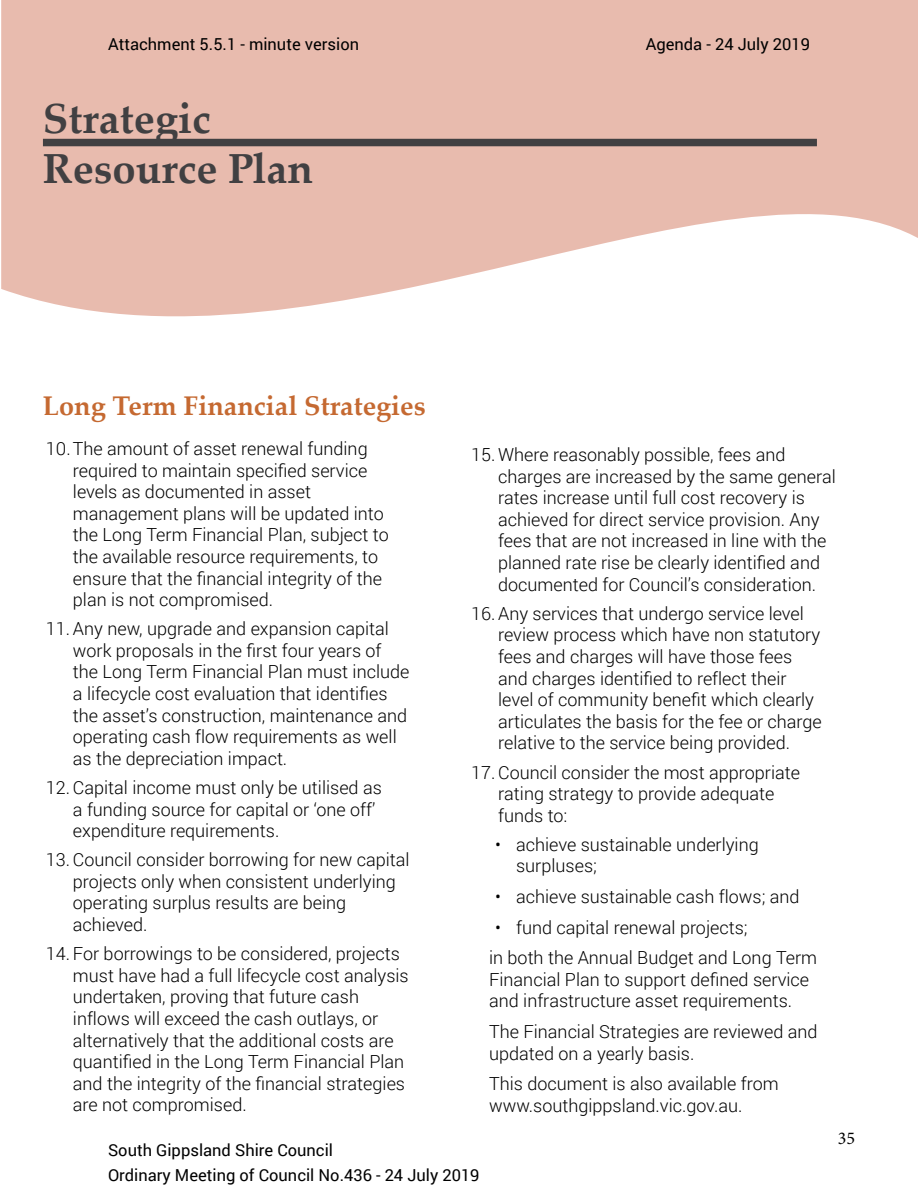
<style>
.page{position:relative;width:918px;height:1188px;background:#fff}
.page>*{position:absolute;margin:0;border:0;box-sizing:border-box;transform-origin:0 0}
.t1{font:700 42px/50.4px "Palatino Linotype";color:#414042}
.t2{font:700 27px "Palatino Linotype";color:#c56931}
.t3{font:300 18px/21.6px "Roboto";color:#000}
.t4{font:18px "Minion Pro";color:#000}
.t5{font:16.5px/25px "Roboto";color:#000}
</style>
<div class="page">
<svg style="left:1px;top:0;width:917px;height:317px;fill:#e8bbae"></svg>
<div style="left:43px;top:139px;width:774px;height:7px;background:#414042"></div>
<p class="t5" style="left:108px;top:31px;width:253px">Attachment 5.5.1 - minute version</p>
<p class="t5" style="left:646px;top:31px;width:166px">Agenda - 24 July 2019</p>
<h1 class="t1" style="left:43px;top:92px;width:272px">Strategic<br>Resource Plan</h1>
<h2 class="t2" style="left:43px;top:387px;width:384px">Long Term Financial Strategies</h2>
<p class="t3" style="left:73px;top:437px;width:317px;text-indent:-27px">10.The amount of asset renewal funding required to maintain specified service levels as documented in asset management plans will be updated into the Long Term Financial Plan, subject to the available resource requirements, to ensure that the financial integrity of the plan is not compromised.</p>
<p class="t3" style="left:73px;top:617px;width:338px;text-indent:-27px">11.Any new, upgrade and expansion capital work proposals in the first four years of the Long Term Financial Plan must include a lifecycle cost evaluation that identifies the asset’s construction, maintenance and operating cash flow requirements as well as the depreciation impact.</p>
<p class="t3" style="left:73px;top:776px;width:310px;text-indent:-27px">12.Capital income must only be utilised as a funding source for capital or ‘one off’ expenditure requirements.</p>
<p class="t3" style="left:73px;top:848px;width:338px;text-indent:-27px">13.Council consider borrowing for new capital projects only when consistent underlying operating surplus results are being achieved.</p>
<p class="t3" style="left:73px;top:942px;width:337px;text-indent:-27px">14. For borrowings to be considered, projects must have had a full lifecycle cost analysis undertaken, proving that future cash inflows will exceed the cash outlays, or alternatively that the additional costs are quantified in the Long Term Financial Plan and the integrity of the financial strategies are not compromised.</p>
<p class="t3" style="left:498px;top:443px;width:339px;text-indent:-27px">15. Where reasonably possible, fees and charges are increased by the same general rates increase until full cost recovery is achieved for direct service provision. Any fees that are not increased in line with the planned rate rise be clearly identified and documented for Council’s consideration.</p>
<p class="t3" style="left:498px;top:602px;width:325px;text-indent:-27px">16.Any services that undergo service level review process which have non statutory fees and charges will have those fees and charges identified to reflect their level of community benefit which clearly articulates the basis for the fee or charge relative to the service being provided.</p>
<p class="t3" style="left:498px;top:761px;width:303px;text-indent:-27px">17.Council consider the most appropriate rating strategy to provide adequate funds to:</p>
<p class="t3" style="left:516px;top:833px;width:244px;text-indent:-21px">• achieve sustainable underlying surpluses;</p>
<p class="t3" style="left:495px;top:885px;width:306px">• achieve sustainable cash flows; and</p>
<p class="t3" style="left:489px;top:911px;width:329px;line-height:30.6px;text-indent:6px">• fund capital renewal projects;<br>in both the Annual Budget and Long Term</p>
<p class="t3" style="left:489px;top:968px;width:322px">Financial Plan to support defined service and infrastructure asset requirements.</p>
<p class="t3" style="left:489px;top:1020px;width:330px">The Financial Strategies are reviewed and updated on a yearly basis.</p>
<p class="t3" style="left:489px;top:1072px;width:291px">This document is also available from www.southgippsland.vic.gov.au.</p>
<p class="t5" style="left:108px;top:1137px;width:373px">South Gippsland Shire Council<br>Ordinary Meeting of Council No.436 - 24 July 2019</p>
<p class="t4" style="left:838px;top:1126px;width:19px">35</p>
</div>
